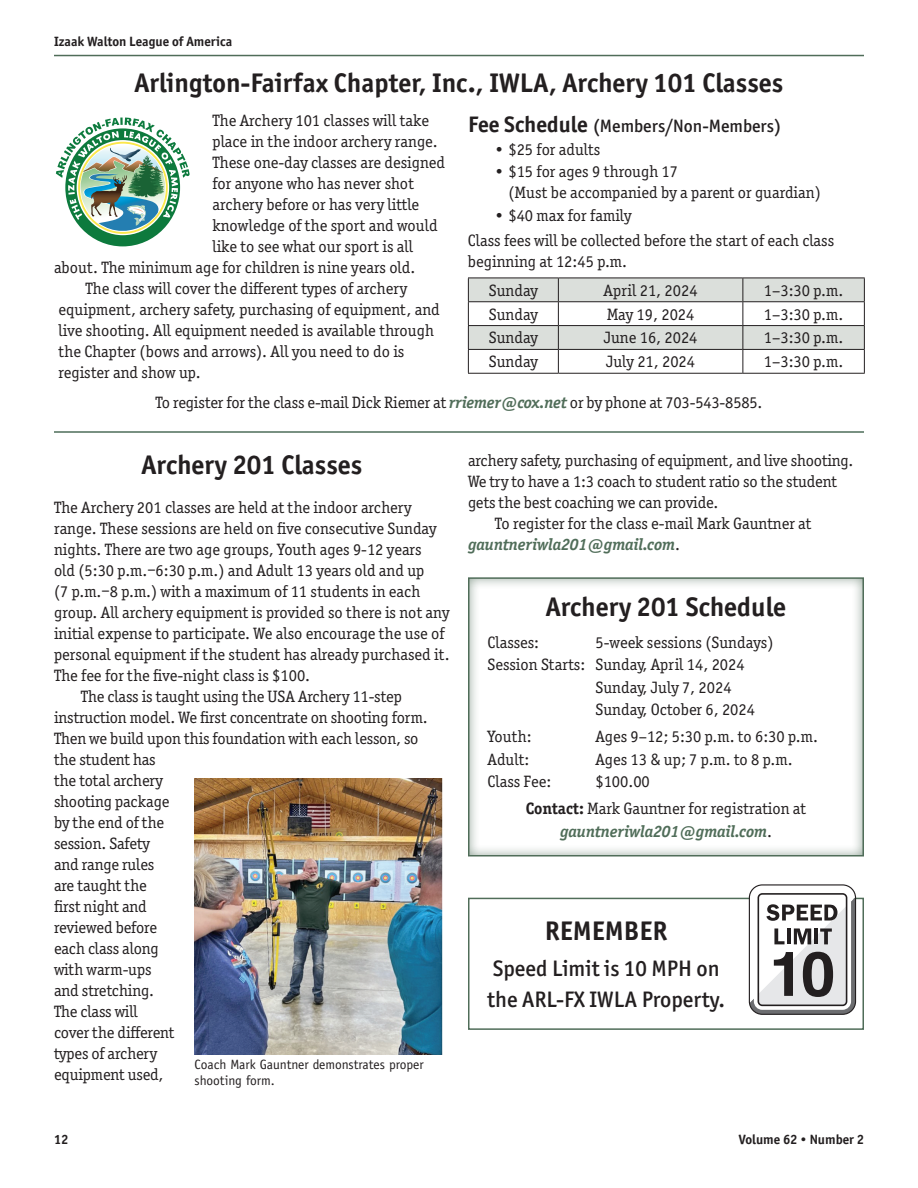
<style>
.page{position:relative;width:918px;height:1188px;background:#fff}
.page>*{position:absolute;margin:0;border:0;box-sizing:border-box;transform-origin:0 0}
.t1{font:700 27px "Officina Sans ITC Pro";color:#231f20}
.t2{font:500 22.5px/31.5px "Officina Sans ITC Pro";color:#231f20}
.t3{font:500 18px "Officina Sans ITC Pro";color:#231f20}
.t4{font:16.5px/21px "Officina Serif ITC Pro";color:#231f20}
.t5{font:italic 700 16.5px "Officina Serif ITC Pro";color:#506d59}
.t6{font:13.5px/16.5px "Officina Sans Std";color:#231f20}
.t7{font:700 13.5px "Officina Sans ITC Pro";color:#231f20}
.s1{font-weight:700;font-size:22.5px}
.s2{font-weight:700;font-style:italic;color:#506d59}
.s3{font-weight:400;font-style:normal;color:#231f20}
.s4{font-weight:700}
</style>
<div class="page">
<hr style="left:54px;top:55px;width:810px;height:1px;background:#506d59">
<hr style="left:54px;top:431px;width:810px;height:2px;background:#4e6d5a">
<svg style="left:468px;top:278px;width:397px;height:95px"></svg>
<hr style="left:468px;top:373px;width:90px;height:1px;background:#231f20">
<hr style="left:558px;top:373px;width:185px;height:1px;background:#231f20">
<hr style="left:743px;top:373px;width:122px;height:1px;background:#231f20">
<svg style="left:55px;top:117px;width:135px;height:130px"></svg>
<div style="left:468px;top:577px;width:396px;height:279px;border:2px solid #506d59"></div>
<img style="left:194px;top:779px;width:248px;height:275px">
<div style="left:468px;top:898px;width:396px;height:132px;border:2px solid #506d59"></div>
<svg style="left:749px;top:884px;width:107px;height:131px"></svg>
<p class="t7" style="left:54px;top:33px;width:180px">Izaak Walton League of America</p>
<h1 class="t1" style="left:135px;top:66px;width:650px">Arlington-Fairfax Chapter, Inc., IWLA, Archery 101 Classes</h1>
<p class="t4" style="left:212px;top:110px;width:218px">The Archery 101 classes will take</p>
<p class="t4" style="left:212px;top:131px;width:227px">place in the indoor archery range.</p>
<p class="t4" style="left:212px;top:152px;width:234px">These one-day classes are designed</p>
<p class="t4" style="left:212px;top:173px;width:203px">for anyone who has never shot</p>
<p class="t4" style="left:212px;top:194px;width:208px">archery before or has very little</p>
<p class="t4" style="left:212px;top:215px;width:227px">knowledge of the sport and would</p>
<p class="t4" style="left:212px;top:236px;width:202px">like to see what our sport is all</p>
<p class="t4" style="left:54px;top:257px;width:363px">about. The minimum age for children is nine years old.</p>
<p class="t4" style="left:86px;top:278px;width:323px">The class will cover the different types of archery</p>
<p class="t4" style="left:59px;top:299px;width:383px">equipment, archery safety, purchasing of equipment, and</p>
<p class="t4" style="left:59px;top:320px;width:377px">live shooting. All equipment needed is available through</p>
<p class="t4" style="left:59px;top:341px;width:347px">the Chapter (bows and arrows). All you need to do is</p>
<p class="t4" style="left:59px;top:362px;width:144px">register and show up.</p>
<p class="t3" style="left:468px;top:115px;width:315px"><span class="s1">Fee Schedule</span> (Members/Non-Members)</p>
<p class="t4" style="left:495px;top:138px;width:107px">• $25 for adults</p>
<p class="t4" style="left:508px;top:161px;width:314px;text-indent:-13px">• $15 for ages 9 through 17<br>(Must be accompanied by a parent or guardian)</p>
<p class="t4" style="left:468px;top:202px;width:368px;line-height:25.5px;text-indent:27px">• $40 max for family<br>Class fees will be collected before the start of each class</p>
<p class="t4" style="left:489px;top:247px;width:140px;line-height:28.7px;text-indent:-21px">beginning at 12:45 p.m.<br>Sunday</p>
<p class="t4" style="left:604px;top:280px;width:95px">April 21, 2024</p>
<p class="t4" style="left:764px;top:280px;width:81px">1–3:30 p.m.</p>
<p class="t4" style="left:489px;top:303px;width:51px">Sunday</p>
<p class="t4" style="left:607px;top:303px;width:89px">May 19, 2024</p>
<p class="t4" style="left:764px;top:303px;width:81px">1–3:30 p.m.</p>
<p class="t4" style="left:489px;top:327px;width:51px">Sunday</p>
<p class="t4" style="left:604px;top:327px;width:95px">June 16, 2024</p>
<p class="t4" style="left:764px;top:327px;width:81px">1–3:30 p.m.</p>
<p class="t4" style="left:489px;top:351px;width:51px">Sunday</p>
<p class="t4" style="left:606px;top:351px;width:91px">July 21, 2024</p>
<p class="t4" style="left:764px;top:351px;width:81px">1–3:30 p.m.</p>
<p class="t4" style="left:155px;top:392px;width:609px">To register for the class e-mail Dick Riemer at <span class="s2">rriemer@cox.net</span> or by phone at 703-543-8585.</p>
<h1 class="t1" style="left:142px;top:448px;width:222px">Archery 201 Classes</h1>
<p class="t4" style="left:54px;top:497px;width:359px">The Archery 201 classes are held at the indoor archery</p>
<p class="t4" style="left:54px;top:518px;width:384px">range. These sessions are held on five consecutive Sunday</p>
<p class="t4" style="left:54px;top:539px;width:369px">nights. There are two age groups, Youth ages 9-12 years</p>
<p class="t4" style="left:54px;top:560px;width:372px">old (5:30 p.m.–6:30 p.m.) and Adult 13 years old and up</p>
<p class="t4" style="left:54px;top:581px;width:368px">(7 p.m.–8 p.m.) with a maximum of 11 students in each</p>
<p class="t4" style="left:54px;top:602px;width:397px">group. All archery equipment is provided so there is not any</p>
<p class="t4" style="left:54px;top:623px;width:392px">initial expense to participate. We also encourage the use of</p>
<p class="t4" style="left:54px;top:644px;width:397px">personal equipment if the student has already purchased it.</p>
<p class="t4" style="left:54px;top:665px;width:258px">The fee for the five-night class is $100.</p>
<p class="t4" style="left:81px;top:686px;width:323px">The class is taught using the USA Archery 11-step</p>
<p class="t4" style="left:54px;top:707px;width:375px">instruction model. We first concentrate on shooting form.</p>
<p class="t4" style="left:54px;top:728px;width:366px">Then we build upon this foundation with each lesson, so</p>
<p class="t4" style="left:54px;top:749px;width:103px">the student has</p>
<p class="t4" style="left:54px;top:770px;width:110px">the total archery</p>
<p class="t4" style="left:54px;top:791px;width:117px">shooting package</p>
<p class="t4" style="left:54px;top:812px;width:112px">by the end of the</p>
<p class="t4" style="left:54px;top:833px;width:97px">session. Safety</p>
<p class="t4" style="left:54px;top:854px;width:102px">and range rules</p>
<p class="t4" style="left:54px;top:875px;width:94px">are taught the</p>
<p class="t4" style="left:54px;top:896px;width:94px">first night and</p>
<p class="t4" style="left:54px;top:917px;width:105px">reviewed before</p>
<p class="t4" style="left:54px;top:938px;width:106px">each class along</p>
<p class="t4" style="left:54px;top:959px;width:99px">with warm-ups</p>
<p class="t4" style="left:54px;top:980px;width:102px">and stretching.</p>
<p class="t4" style="left:54px;top:1001px;width:85px">The class will</p>
<p class="t4" style="left:54px;top:1022px;width:122px">cover the different</p>
<p class="t4" style="left:54px;top:1043px;width:105px">types of archery</p>
<p class="t4" style="left:54px;top:1064px;width:111px">equipment used,</p>
<p class="t6" style="left:194px;top:1056px;width:231px">Coach Mark Gauntner demonstrates proper shooting form.</p>
<p class="t4" style="left:468px;top:450px;width:387px">archery safety, purchasing of equipment, and live shooting.</p>
<p class="t4" style="left:468px;top:471px;width:370px">We try to have a 1:3 coach to student ratio so the student</p>
<p class="t4" style="left:468px;top:492px;width:252px">gets the best coaching we can provide.</p>
<p class="t4" style="left:495px;top:513px;width:318px">To register for the class e-mail Mark Gauntner at</p>
<p class="t5" style="left:468px;top:535px;width:213px">gauntneriwla201@gmail.com<span class="s3">.</span></p>
<h1 class="t1" style="left:546px;top:590px;width:242px">Archery 201 Schedule</h1>
<p class="t4" style="left:488px;top:632px;width:53px">Classes:</p>
<p class="t4" style="left:595px;top:632px;width:179px">5-week sessions (Sundays)</p>
<p class="t4" style="left:488px;top:654px;width:259px">Session Starts: Sunday, April 14, 2024</p>
<p class="t4" style="left:595px;top:677px;width:138px">Sunday, July 7, 2024</p>
<p class="t4" style="left:595px;top:699px;width:161px">Sunday, October 6, 2024</p>
<p class="t4" style="left:488px;top:726px;width:46px">Youth:</p>
<p class="t4" style="left:595px;top:726px;width:224px">Ages 9–12; 5:30 p.m. to 6:30 p.m.</p>
<p class="t4" style="left:488px;top:749px;width:43px">Adult:</p>
<p class="t4" style="left:595px;top:749px;width:199px">Ages 13 &amp; up; 7 p.m. to 8 p.m.</p>
<p class="t4" style="left:488px;top:771px;width:65px">Class Fee:</p>
<p class="t4" style="left:526px;top:768px;width:282px;line-height:27px;text-indent:70px">$100.00<br><span class="s4">Contact:</span> Mark Gauntner for registration at</p>
<p class="t5" style="left:560px;top:821px;width:213px">gauntneriwla201@gmail.com<span class="s3">.</span></p>
<h1 class="t1" style="left:545px;top:914px;width:124px">REMEMBER</h1>
<h2 class="t2" style="left:487px;top:952px;width:240px">Speed Limit is 10 MPH on the ARL-FX IWLA Property.</h2>
<p class="t7" style="left:54px;top:1131px;width:16px">12</p>
<p class="t7" style="left:739px;top:1131px;width:127px">Volume 62 • Number 2</p>
</div>
